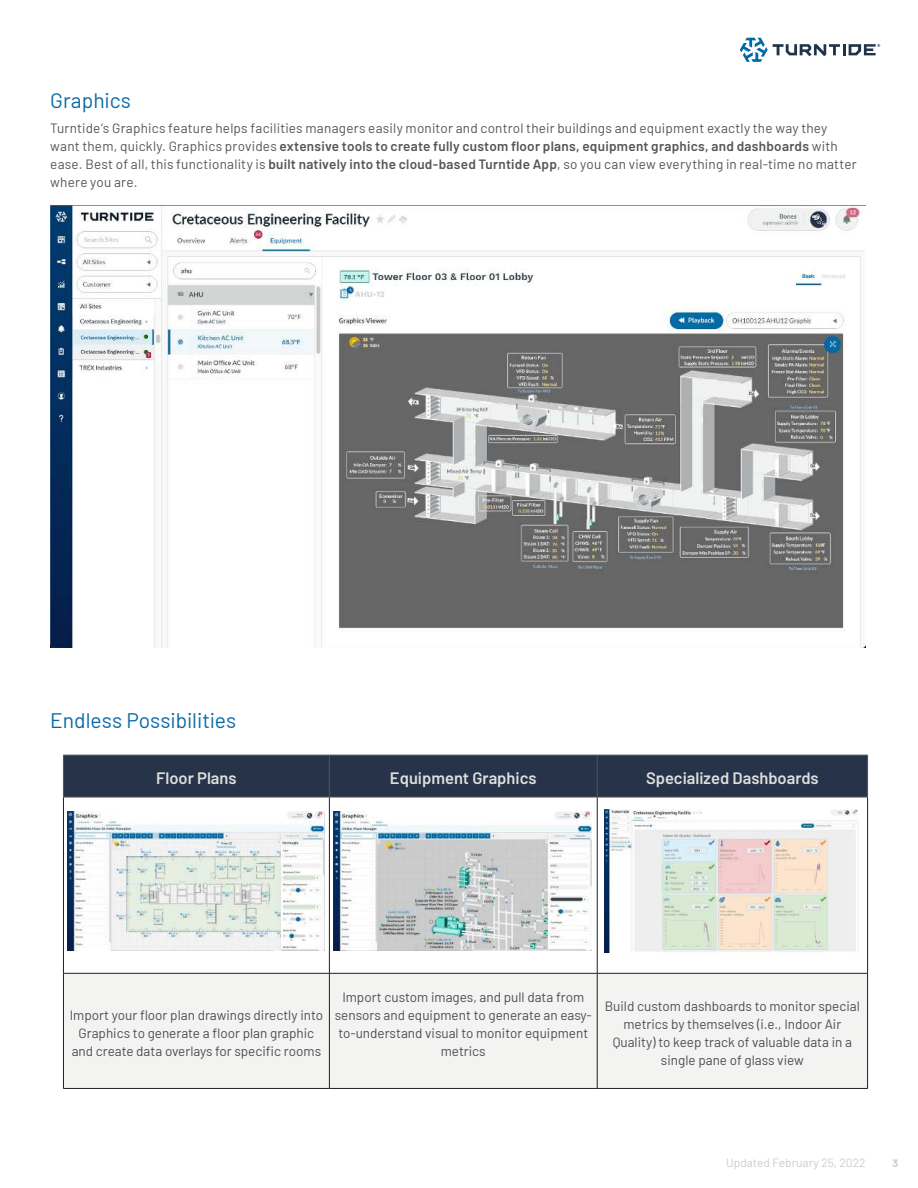
<style>
.page{position:relative;width:918px;height:1188px;background:#fff}
.page>*{position:absolute;margin:0;border:0;box-sizing:border-box;transform-origin:0 0}
.t1{font:21px "Barlow";color:#0a6aa9}
.t2{font:600 16.5px "Barlow";color:#dedfdd}
.t3{font:13.5px/18px "Barlow";letter-spacing:.015em;color:#545554}
.t4{font:13.5px/18px "Barlow";color:#4a4f54;text-align:center}
.t5{font:12px "Barlow";color:#ccc}
.t6{font:700 10.5px "Barlow";color:#ccc}
.s1{font-weight:600}
</style>
<div class="page">
<svg style="left:740px;top:38px;width:140px;height:24px"></svg>
<img style="left:50px;top:206px;width:816px;height:442px">
<div style="left:64px;top:756px;width:803px;height:41px;background:#263349"></div>
<div style="left:64px;top:974px;width:803px;height:114px;background:#f3f3f2"></div>
<hr style="left:329px;top:797px;width:1px;height:176px;background:#221f1f">
<hr style="left:597px;top:797px;width:1px;height:176px;background:#221f1f">
<hr style="left:867px;top:797px;width:1px;height:176px;background:#221f1f">
<hr style="left:329px;top:973px;width:1px;height:115px;background:#221f1f">
<hr style="left:597px;top:973px;width:1px;height:115px;background:#221f1f">
<hr style="left:867px;top:973px;width:1px;height:115px;background:#221f1f">
<hr style="left:63px;top:797px;width:1px;height:176px;background:#221f1f">
<hr style="left:63px;top:973px;width:1px;height:115px;background:#221f1f">
<hr style="left:329px;top:755px;width:268px;height:1px;background:#545554">
<hr style="left:597px;top:755px;width:271px;height:1px;background:#545554">
<hr style="left:597px;top:755px;width:1px;height:42px;background:#545554">
<hr style="left:867px;top:755px;width:1px;height:42px;background:#545554">
<hr style="left:329px;top:797px;width:268px;height:1px;background:#545554">
<hr style="left:597px;top:797px;width:271px;height:1px;background:#545554">
<hr style="left:329px;top:973px;width:268px;height:1px;background:#221f1f">
<hr style="left:597px;top:973px;width:271px;height:1px;background:#221f1f">
<hr style="left:329px;top:1088px;width:268px;height:1px;background:#221f1f">
<hr style="left:597px;top:1088px;width:271px;height:1px;background:#221f1f">
<hr style="left:63px;top:755px;width:266px;height:1px;background:#545554">
<hr style="left:63px;top:755px;width:1px;height:42px;background:#545554">
<hr style="left:329px;top:755px;width:1px;height:42px;background:#545554">
<hr style="left:63px;top:797px;width:266px;height:1px;background:#545554">
<hr style="left:63px;top:973px;width:266px;height:1px;background:#221f1f">
<hr style="left:63px;top:1088px;width:266px;height:1px;background:#221f1f">
<img style="left:334px;top:811px;width:257px;height:140px">
<img style="left:68px;top:812px;width:257px;height:139px">
<img style="left:604px;top:809px;width:254px;height:143px">
<h1 class="t1" style="left:50px;top:94px;width:82px">Graphics</h1>
<p class="t3" style="left:50px;top:118px;width:808px">Turntide’s Graphics feature helps facilities managers easily monitor and control their buildings and equipment exactly the way they want them, quickly. Graphics provides <span class="s1">extensive tools to create fully custom floor plans, equipment graphics, and dashboards</span> with ease. Best of all, this functionality is <span class="s1">built natively into the cloud-based Turntide App</span>, so you can view everything in real-time no matter where you are.</p>
<h1 class="t1" style="left:50px;top:713px;width:188px">Endless Possibilities</h1>
<p class="t2" style="left:156px;top:772px;width:82px">Floor Plans</p>
<p class="t2" style="left:390px;top:772px;width:148px">Equipment Graphics</p>
<p class="t2" style="left:646px;top:766px;width:174px">Specialized Dashboards</p>
<p class="t4" style="left:70px;top:1005px;width:255px">Import your floor plan drawings directly into<br>Graphics to generate a floor plan graphic and create data overlays for specific rooms</p>
<p class="t4" style="left:335px;top:989px;width:259px">Import custom images, and pull data from sensors and equipment to generate an easy&shy;to-understand visual to monitor equipment metrics</p>
<p class="t4" style="left:605px;top:996px;width:256px">Build custom dashboards to monitor special metrics by themselves (i.e., Indoor Air Quality) to keep track of valuable data in a single pane of glass view</p>
<p class="t5" style="left:726px;top:1158px;width:141px">Updated February 25, 2022</p>
<p class="t6" style="left:892px;top:1158px;width:7px">3</p>
</div>
